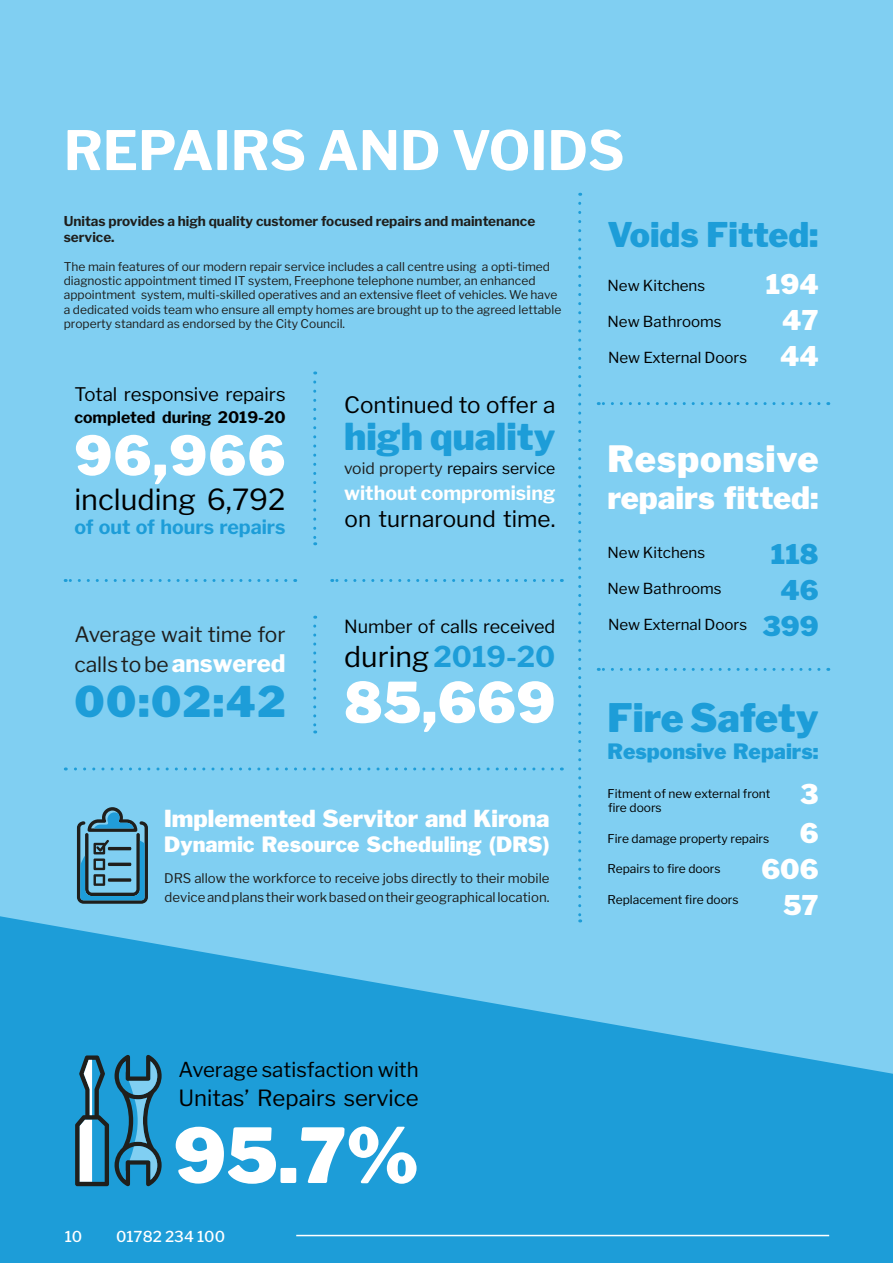
<style>
.page{position:relative;width:893px;height:1263px;background:#80cff2}
.page>*{position:absolute;margin:0;border:0;box-sizing:border-box;transform-origin:0 0}
.t1{font:900 75.15px "Libre Franklin";color:#fff}
.t2{font:900 55.5px "Libre Franklin";color:#fff}
.t3{font:700 54px "Libre Franklin";color:#fff}
.t4{font:900 54px "Libre Franklin";color:#fff}
.t5{font:900 42px "Libre Franklin";color:#1d9dd8}
.t6{font:900 39px "Libre Franklin";color:#1d9dd8}
.t7{font:900 36.75px "Libre Franklin";color:#1d9dd8}
.t8{font:900 36px "Libre Franklin";letter-spacing:.02em;color:#fff}
.t9{font:900 33.75px "Libre Franklin";color:#1d9dd8}
.t10{font:900 30.75px "Libre Franklin";color:#fff}
.t11{font:28.8px "Libre Franklin";color:#000}
.t12{font:700 28.5px "Libre Franklin";color:#1d9dd8}
.t13{font:900 27px/36px "Libre Franklin";color:#fff;text-align:justify}
.t14{font:900 27px/36px "Libre Franklin";color:#1d9dd8;text-align:right}
.t15{font:900 23.25px "Libre Franklin";color:#fff}
.t16{font:22.5px "Libre Franklin";color:#000}
.t17{font:22.2px "Libre Franklin";color:#000}
.t18{font:21px/30px "Libre Franklin";color:#1e1e1c}
.t19{font:900 21px "Libre Franklin";color:#fff}
.t20{font:900 21px "Libre Franklin";color:#1d9dd8}
.t21{font:20.55px "Libre Franklin";color:#000}
.t22{font:700 19.5px "Libre Franklin";color:#1d9dd8}
.t23{font:700 19.5px "Libre Franklin";color:#fff}
.t24{font:18.6px "Libre Franklin";color:#000}
.t25{font:18px "Libre Franklin";color:#000}
.t26{font:700 15.9px "Libre Franklin";color:#000}
.t27{font:15.75px "Libre Franklin";color:#000}
.t28{font:15.15px "Libre Franklin";color:#000}
.t29{font:500 15px "Libre Franklin";color:#fff}
.t30{font:700 13.5px/16.2px "Libre Franklin";color:#1e1e1c}
.t31{font:13.2px/19.2px "Libre Franklin";color:#1e1e1c}
.t32{font:12px/14.4px "Libre Franklin";color:#1e1e1c}
.t33{font:12px/14.4px "Libre Franklin";color:#000}
.s1{font-weight:800;font-size:24px;color:#fff}
.s2{color:#1e1e1c}
.s3{font-weight:400;color:#000}
</style>
<div class="page">
<svg style="left:0;top:916px;width:893px;height:347px;fill:#1d9dd8"></svg>
<hr style="left:296px;top:1235px;width:533px;height:1px;background:#fff">
<svg style="left:598px;top:402px;width:221px;height:3px"></svg>
<svg style="left:598px;top:668px;width:221px;height:3px"></svg>
<svg style="left:578px;top:203px;width:3px;height:719px"></svg>
<svg style="left:77px;top:807px;width:71px;height:97px"></svg>
<svg style="left:65px;top:579px;width:221px;height:3px"></svg>
<svg style="left:332px;top:579px;width:220px;height:3px"></svg>
<svg style="left:313px;top:626px;width:3px;height:107px"></svg>
<svg style="left:313px;top:382px;width:3px;height:163px"></svg>
<svg style="left:65px;top:767px;width:487px;height:3px"></svg>
<svg style="left:115px;top:1055px;width:47px;height:131px"></svg>
<svg style="left:75px;top:1055px;width:34px;height:131px;background:#4f8ca8"></svg>
<h3 class="t3" style="left:64px;top:118px;width:562px">REPAIRS AND VOIDS</h3>
<p class="t30" style="left:64px;top:213px;width:473px">Unitas provides a high quality customer focused repairs and maintenance service.</p>
<p class="t32" style="left:64px;top:259px;width:499px">The main features of our modern repair service includes a call centre using a opti-timed diagnostic appointment timed IT system, Freephone telephone number, an enhanced appointment system, multi-skilled operatives and an extensive fleet of vehicles. We have a dedicated voids team who ensure all empty homes are brought up to the agreed lettable property standard as endorsed by the City Council.</p>
<h3 class="t24" style="left:74px;top:383px;width:213px">Total responsive repairs</h3>
<h3 class="t26" style="left:74px;top:408px;width:213px">completed during 2019-20</h3>
<h3 class="t4" style="left:74px;top:423px;width:213px">96,966</h3>
<h3 class="t11" style="left:74px;top:482px;width:213px">including 6,792</h3>
<h3 class="t22" style="left:74px;top:515px;width:213px">of out of hours repairs</h3>
<h3 class="t18" style="left:74px;top:619px;width:213px">Average wait time for calls to be<span class="s1">answered</span></h3>
<h3 class="t5" style="left:74px;top:676px;width:213px">00:02:42</h3>
<h3 class="t16" style="left:344px;top:391px;width:213px">Continued to offer a</h3>
<h3 class="t7" style="left:344px;top:415px;width:213px">high quality</h3>
<h3 class="t27" style="left:344px;top:459px;width:213px"><span class="s2">void property</span> repairs service</h3>
<h3 class="t23" style="left:344px;top:481px;width:213px">without compromising</h3>
<h3 class="t16" style="left:345px;top:505px;width:212px">on turnaround time.</h3>
<h3 class="t25" style="left:344px;top:616px;width:213px">Number of calls received</h3>
<h3 class="t12" style="left:344px;top:640px;width:213px"><span class="s3">during</span> 2019-20</h3>
<h2 class="t2" style="left:344px;top:669px;width:213px">85,669</h2>
<h3 class="t15" style="left:164px;top:804px;width:387px">Implemented Servitor and Kirona</h3>
<h3 class="t19" style="left:164px;top:832px;width:387px">Dynamic Resource Scheduling (DRS)</h3>
<p class="t31" style="left:164px;top:868px;width:387px">DRS allow the workforce to receive jobs directly to their mobile device and plans their work based on their geographical location.</p>
<h3 class="t9" style="left:607px;top:214px;width:213px">Voids Fitted:</h3>
<p class="t28" style="left:607px;top:276px;width:99px">New Kitchens</p>
<p class="t28" style="left:607px;top:312px;width:116px">New Bathrooms</p>
<p class="t28" style="left:608px;top:348px;width:141px">New External Doors</p>
<h3 class="t13" style="left:780px;top:266px;width:40px;text-indent:-14px">194<br>47<br>44</h3>
<h3 class="t8" style="left:607px;top:438px;width:213px">Responsive</h3>
<h3 class="t10" style="left:607px;top:479px;width:213px">repairs fitted:</h3>
<p class="t28" style="left:607px;top:543px;width:99px">New Kitchens</p>
<p class="t28" style="left:607px;top:579px;width:116px">New Bathrooms</p>
<p class="t28" style="left:608px;top:615px;width:141px">New External Doors</p>
<h3 class="t14" style="left:762px;top:536px;width:58px">118<br>46<br>399</h3>
<h3 class="t6" style="left:607px;top:694px;width:213px">Fire Safety</h3>
<h3 class="t20" style="left:607px;top:739px;width:213px">Responsive Repairs:</h3>
<h3 class="t13" style="left:800px;top:775px;width:20px;line-height:39px">3<br>6</h3>
<h3 class="t13" style="left:761px;top:852px;width:59px;text-align:right">606<br>57</h3>
<p class="t33" style="left:607px;top:786px;width:165px">Fitment of new external front fire doors</p>
<p class="t33" style="left:607px;top:831px;width:163px">Fire damage property repairs</p>
<p class="t33" style="left:607px;top:861px;width:115px">Repairs to fire doors</p>
<p class="t33" style="left:607px;top:892px;width:133px">Replacement fire doors</p>
<h3 class="t21" style="left:179px;top:1057px;width:242px">Average satisfaction with</h3>
<h3 class="t17" style="left:179px;top:1085px;width:242px">Unitas’ Repairs service</h3>
<h1 class="t1" style="left:174px;top:1110px;width:247px">95.7%</h1>
<p class="t29" style="left:65px;top:1227px;width:19px">10</p>
<p class="t29" style="left:116px;top:1227px;width:111px">01782 234 100</p>
</div>
